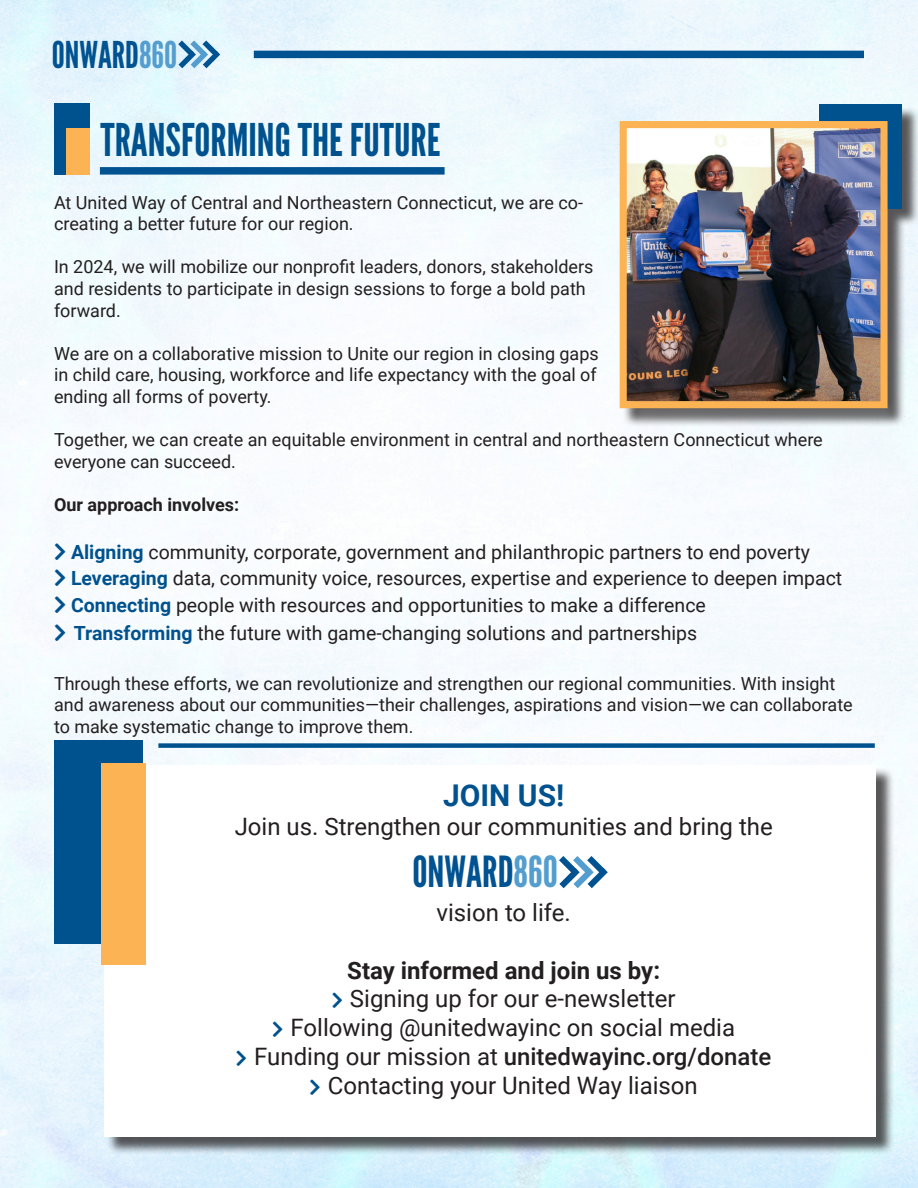
<style>
.page{position:relative;width:918px;height:1188px;background:#fff}
.page>*{position:absolute;margin:0;border:0;box-sizing:border-box;transform-origin:0 0}
.t1{font:45px "League Gothic";color:#00528f}
.t2{font:42.75px "League Gothic";color:#005291}
.t3{font:36.9px "League Gothic";color:#005291}
.t4{font:700 30px "Roboto";color:#00528f}
.t5{font:24px "Roboto";color:#231f20}
.t6{font:500 24px "Roboto";color:#231f20}
.t7{font:700 24px "Roboto";color:#231f20}
.t8{font:19.5px "Roboto";color:#231f20}
.t9{font:18px/21.6px "Roboto";color:#231f20}
.t10{font:700 18px "Roboto";color:#231f20}
.s1{color:#549ecf}
.s2{font-weight:700;color:#00528f}
.s3{font-weight:400}
</style>
<div class="page">
<img style="left:0;top:0;width:918px;height:1188px">
<div style="left:254px;top:51px;width:610px;height:7px;background:#005291"></div>
<svg style="left:173px;top:35px;width:53px;height:39px;background:#b1d1e5"></svg>
<div style="left:54px;top:103px;width:36px;height:72px;background:#00528f"></div>
<div style="left:67px;top:128px;width:23px;height:47px;background:#fcb353"></div>
<div style="left:100px;top:167px;width:345px;height:8px;background:#005291"></div>
<div style="left:622px;top:107px;width:296px;height:320px;background:#231f20;opacity:.75"></div>
<div style="left:819px;top:104px;width:83px;height:105px;background:#00528f"></div>
<img style="left:628px;top:129px;width:252px;height:271px">
<div style="left:620px;top:121px;width:268px;height:287px;border:7px solid #fcb353"></div>
<div style="left:106px;top:767px;width:789px;height:388px;background:#231f20;opacity:.75"></div>
<div style="left:104px;top:765px;width:772px;height:372px;background:#fff"></div>
<div style="left:54px;top:740px;width:88px;height:204px;background:#00528f"></div>
<div style="left:101px;top:763px;width:44px;height:202px;background:#fcb353"></div>
<div style="left:158px;top:743px;width:717px;height:5px;background:#00528f"></div>
<svg style="left:559px;top:856px;width:49px;height:33px"></svg>
<svg style="left:55px;top:543px;width:10px;height:17px"></svg>
<svg style="left:55px;top:570px;width:10px;height:16px"></svg>
<svg style="left:55px;top:596px;width:10px;height:17px"></svg>
<svg style="left:55px;top:624px;width:10px;height:17px"></svg>
<p class="t3" style="left:52px;top:32px;width:127px">ONWARD<span class="s1">860</span></p>
<p class="t1" style="left:100px;top:114px;width:342px">TRANSFORMING THE FUTURE</p>
<p class="t9" style="left:54px;top:191px;width:531px">At United Way of Central and Northeastern Connecticut, we are co&shy;creating a better future for our region.</p>
<p class="t9" style="left:54px;top:255px;width:541px">In 2024, we will mobilize our nonprofit leaders, donors, stakeholders and residents to participate in design sessions to forge a bold path forward.</p>
<p class="t9" style="left:54px;top:342px;width:546px;text-align:justify">We are on a collaborative mission to Unite our region in closing gaps in child care, housing, workforce and life expectancy with the goal of ending all forms of poverty.</p>
<p class="t9" style="left:54px;top:428px;width:770px">Together, we can create an equitable environment in central and northeastern Connecticut where everyone can succeed.</p>
<p class="t10" style="left:54px;top:492px;width:187px">Our approach involves:</p>
<p class="t8" style="left:71px;top:538px;width:740px"><span class="s2">Aligning</span> community, corporate, government and philanthropic partners to end poverty</p>
<p class="t8" style="left:71px;top:565px;width:773px"><span class="s2">Leveraging</span> data, community voice, resources, expertise and experience to deepen impact</p>
<p class="t8" style="left:71px;top:591px;width:636px"><span class="s2">Connecting</span> people with resources and opportunities to make a difference</p>
<p class="t8" style="left:74px;top:619px;width:625px"><span class="s2">Transforming</span> the future with game-changing solutions and partnerships</p>
<p class="t9" style="left:54px;top:672px;width:800px">Through these efforts, we can revolutionize and strengthen our regional communities. With insight and awareness about our communities—their challenges, aspirations and vision—we can collaborate to make systematic change to improve them.</p>
<p class="t4" style="left:443px;top:774px;width:123px">JOIN US!</p>
<p class="t5" style="left:235px;top:809px;width:540px">Join us. Strengthen our communities and bring the</p>
<p class="t2" style="left:413px;top:847px;width:147px">ONWARD<span class="s1">860</span></p>
<p class="t5" style="left:436px;top:896px;width:136px">vision to life.</p>
<p class="t7" style="left:347px;top:953px;width:314px">Stay informed and join us by:</p>
<p class="t5" style="left:350px;top:982px;width:327px">Signing up for our e-newsletter</p>
<p class="t5" style="left:291px;top:1011px;width:446px">Following @unitedwayinc on social media</p>
<p class="t6" style="left:254px;top:1040px;width:519px"><span class="s3">Funding our mission at</span> unitedwayinc.org/donate</p>
<p class="t5" style="left:328px;top:1068px;width:372px">Contacting your United Way liaison</p>
</div>
